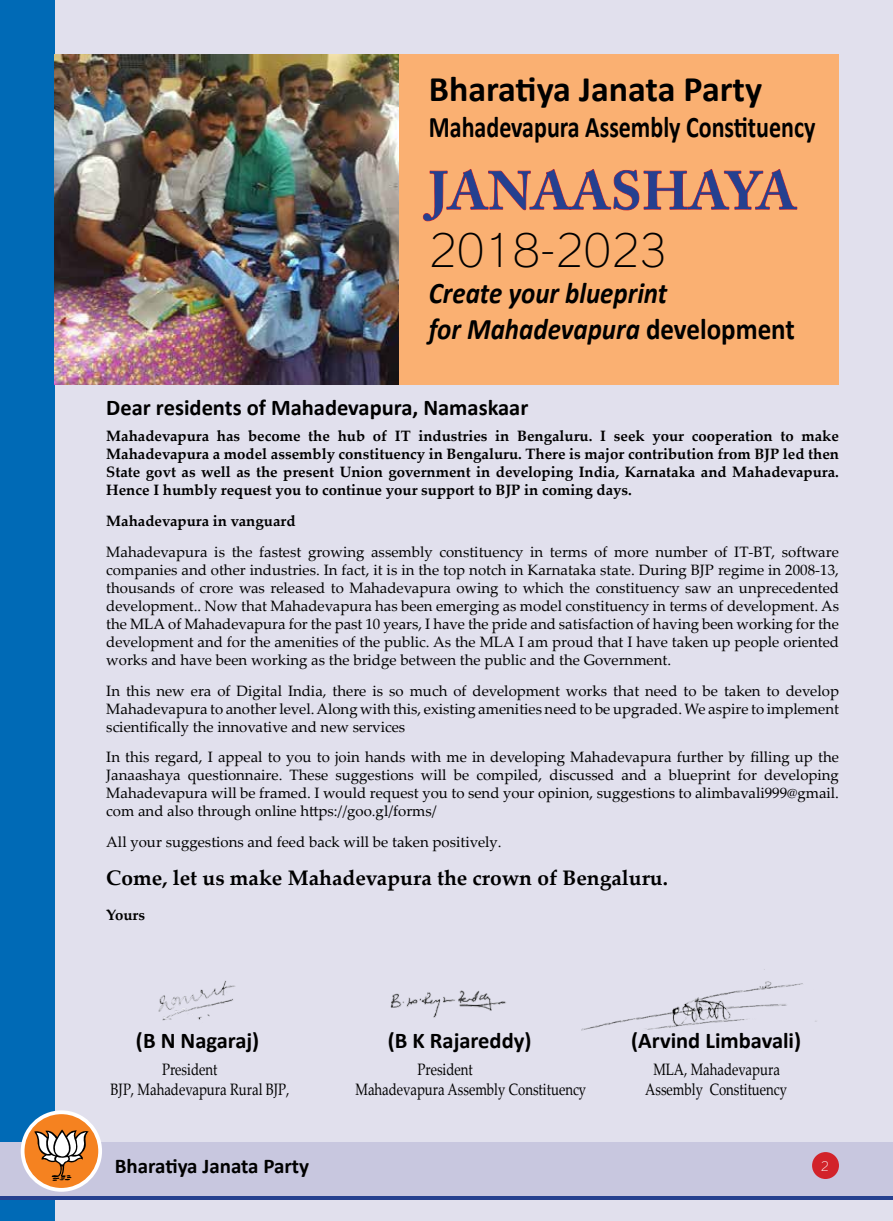
<style>
.page{position:relative;width:893px;height:1221px;background:#fff}
.page>*{position:absolute;margin:0;border:0;box-sizing:border-box;transform-origin:0 0}
.t1{font:700 53.4px "Adobe Caslon Pro";letter-spacing:.015em;color:#25408f}
.t2{font:100 48px "District Pro";color:#000}
.t3{font:700 36px "Calibri";color:#000}
.t4{font:italic 700 30px/36px "Calibri";color:#000;scale:.9 1}
.t5{font:700 30px "Calibri";color:#000;scale:.8 1}
.t6{font:700 22.5px "Calibri";color:#000}
.t7{font:700 21px "Palatino Linotype";color:#000}
.t8{font:700 21px "Calibri";color:#000}
.t9{font:16.5px "Palatino Linotype";color:#000;scale:.8 1}
.t10{font:15px/18px "Palatino Linotype";color:#000;text-align:justify}
.t11{font:700 15px/18px "Palatino Linotype";color:#000;text-align:justify}
.t12{font:100 13.8px "District Pro";color:#fff}
.s1{font-style:normal}
</style>
<div class="page">
<div style="left:0;top:0;width:893px;height:1220px;background:#e1e0ed"></div>
<div style="left:0;top:0;width:54px;height:1220px;background:#006ab6"></div>
<div style="left:0;top:1141px;width:893px;height:58px;background:#c8c7df"></div>
<img style="left:581px;top:969px;width:236px;height:62px">
<img style="left:54px;top:54px;width:345px;height:331px">
<svg style="left:21px;top:1110px;width:81px;height:81px"></svg>
<svg style="left:25px;top:1114px;width:73px;height:73px;background:#d59a69"></svg>
<hr style="left:892px;top:54px;width:1px;height:232px;background:#f58220">
<div style="left:399px;top:54px;width:440px;height:331px;background:#fab072"></div>
<svg style="left:423px;top:169px;width:375px;height:53px"></svg>
<hr style="left:0;top:1196px;width:892px;height:3px;background:#25408f">
<div style="left:812px;top:1151px;width:27px;height:27px;background:#d2232a;border-radius:50%"></div>
<img style="left:158px;top:980px;width:78px;height:41px">
<img style="left:390px;top:990px;width:116px;height:28px">
<h3 class="t3" style="left:429px;top:64px;width:335px">Bharatiya Janata Party</h3>
<h3 class="t5" style="left:429px;top:106px;width:485px">Mahadevapura Assembly Constituency</h3>
<h1 class="t1" style="left:429px;top:159px;width:369px">JANAASHAYA</h1>
<h2 class="t2" style="left:429px;top:215px;width:240px">2018-2023</h2>
<h3 class="t4" style="left:429px;top:274px;width:408px">Create your blueprint<br>for Mahadevapura <span class="s1">development</span></h3>
<h3 class="t6" style="left:106px;top:391px;width:424px">Dear residents of Mahadevapura, Namaskaar</h3>
<p class="t11" style="left:106px;top:426px;width:734px">Mahadevapura has become the hub of IT industries in Bengaluru. I seek your cooperation to make Mahadevapura a model assembly constituency in Bengaluru. There is major contribution from BJP led then State govt as well as the present Union government in developing India, Karnataka and Mahadevapura.<br>Hence I humbly request you to continue your support to BJP in coming days.</p>
<p class="t11" style="left:106px;top:511px;width:191px">Mahadevapura in vanguard</p>
<p class="t10" style="left:106px;top:542px;width:734px">Mahadevapura is the fastest growing assembly constituency in terms of more number of IT-BT, software companies and other industries. In fact, it is in the top notch in Karnataka state. During BJP regime in 2008-13, thousands of crore was released to Mahadevapura owing to which the constituency saw an unprecedented development.. Now that Mahadevapura has been emerging as model constituency in terms of development. As the MLA of Mahadevapura for the past 10 years, I have the pride and satisfaction of having been working for the development and for the amenities of the public. As the MLA I am proud that I have taken up people oriented works and have been working as the bridge between the public and the Government.</p>
<p class="t10" style="left:106px;top:681px;width:734px">In this new era of Digital India, there is so much of development works that need to be taken to develop Mahadevapura to another level. Along with this, existing amenities need to be upgraded. We aspire to implement scientifically the innovative and new services</p>
<p class="t10" style="left:106px;top:747px;width:734px">In this regard, I appeal to you to join hands with me in developing Mahadevapura further by filling up the Janaashaya questionnaire. These suggestions will be compiled, discussed and a blueprint for developing Mahadevapura will be framed. I would request you to send your opinion, suggestions to alimbavali999@gmail. com and also through online https://goo.gl/forms/</p>
<p class="t10" style="left:106px;top:832px;width:397px">All your suggestions and feed back will be taken positively.</p>
<h3 class="t7" style="left:106px;top:863px;width:563px">Come, let us make Mahadevapura the crown of Bengaluru.</h3>
<p class="t11" style="left:106px;top:904px;width:40px">Yours</p>
<h3 class="t6" style="left:136px;top:1024px;width:125px">(B N Nagaraj)</h3>
<h3 class="t6" style="left:388px;top:1024px;width:145px">(B K Rajareddy)</h3>
<h3 class="t6" style="left:631px;top:1024px;width:171px">(Arvind Limbavali)</h3>
<p class="t9" style="left:162px;top:1057px;width:71px">President</p>
<p class="t9" style="left:417px;top:1057px;width:71px">President</p>
<p class="t9" style="left:653px;top:1057px;width:160px">MLA, Mahadevapura</p>
<p class="t9" style="left:111px;top:1077px;width:225px">BJP, Mahadevapura Rural BJP,</p>
<p class="t9" style="left:356px;top:1077px;width:290px">Mahadevapura Assembly Constituency</p>
<p class="t9" style="left:645px;top:1077px;width:179px">Assembly Constituency</p>
<h3 class="t8" style="left:115px;top:1151px;width:196px">Bharatiya Janata Party</h3>
<p class="t12" style="left:821px;top:1156px;width:9px">2</p>
</div>
